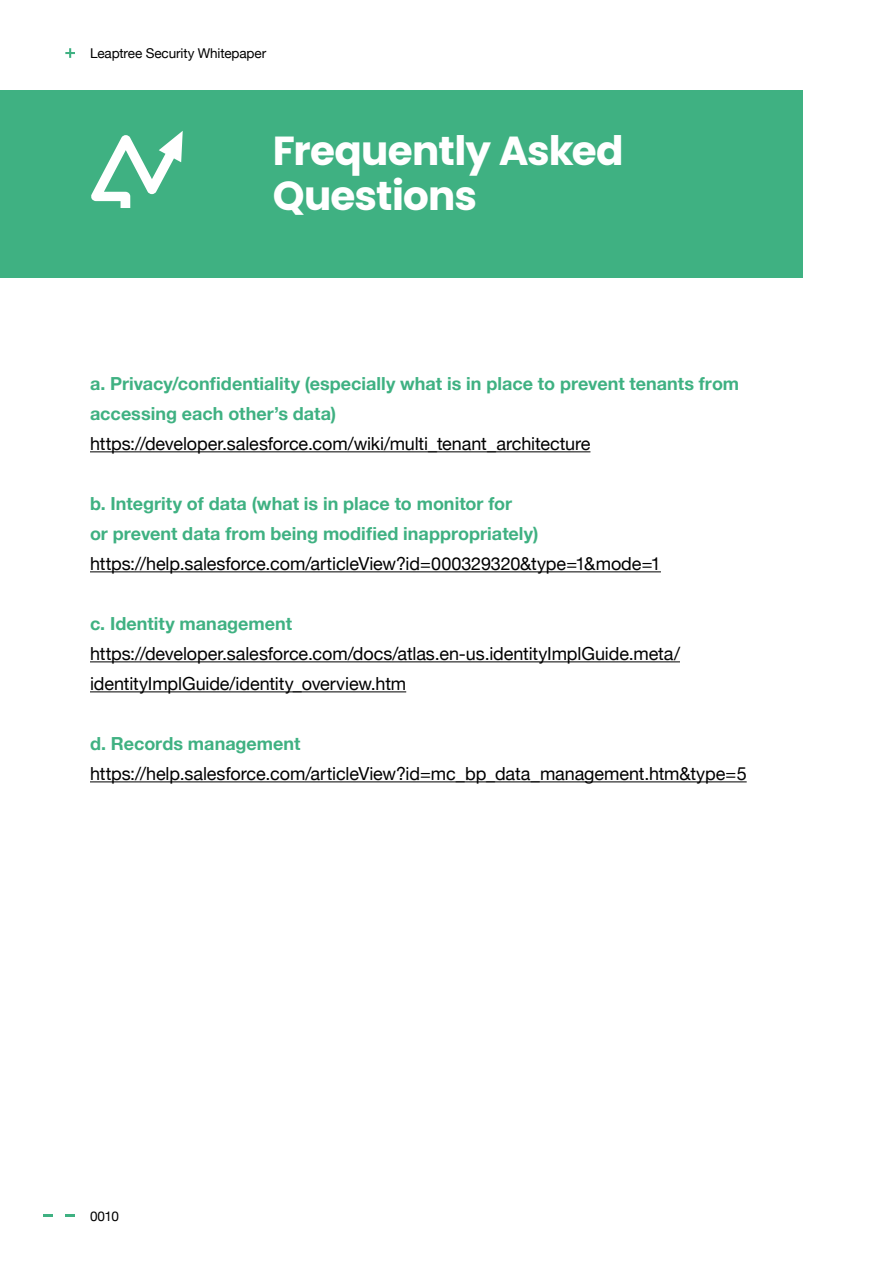
<style>
.page{position:relative;width:893px;height:1263px;background:#fff}
.page>*{position:absolute;margin:0;border:0;box-sizing:border-box;transform-origin:0 0}
.t1{font:700 40.5px/45px "Poppins";letter-spacing:-.02em;color:#fff}
.t2{font:18px/30px "Helvetica Neue";letter-spacing:-.005em;color:#000}
.t3{font:700 18px/30px "Helvetica Neue";color:#3fb182}
.t4{font:13.5px "Helvetica Neue";letter-spacing:-.005em;color:#000}
</style>
<div class="page">
<svg style="left:65px;top:48px;width:10px;height:10px"></svg>
<svg style="left:43px;top:1214px;width:9px;height:3px"></svg>
<svg style="left:65px;top:1214px;width:10px;height:3px"></svg>
<hr style="left:90px;top:451px;width:500px;height:1px;background:#000">
<hr style="left:90px;top:571px;width:571px;height:1px;background:#000">
<hr style="left:90px;top:661px;width:590px;height:1px;background:#000">
<hr style="left:90px;top:691px;width:316px;height:1px;background:#000">
<hr style="left:90px;top:781px;width:657px;height:1px;background:#000">
<div style="left:0;top:90px;width:803px;height:188px;background:#3fb182"></div>
<svg style="left:91px;top:131px;width:92px;height:77px"></svg>
<p class="t4" style="left:90px;top:43px;width:178px">Leaptree Security Whitepaper</p>
<h1 class="t1" style="left:273px;top:129px;width:352px">Frequently Asked<br>Questions</h1>
<p class="t3" style="left:90px;top:369px;width:651px">a. Privacy/confidentiality (especially what is in place to prevent tenants from accessing each other’s data)</p>
<p class="t2" style="left:90px;top:430px;width:502px">https://developer.salesforce.com/wiki/multi_tenant_architecture</p>
<p class="t3" style="left:90px;top:489px;width:450px">b. Integrity of data (what is in place to monitor for<br>or prevent data from being modified inappropriately)</p>
<p class="t2" style="left:90px;top:550px;width:572px">https://help.salesforce.com/articleView?id=000329320&amp;type=1&amp;mode=1</p>
<p class="t3" style="left:90px;top:609px;width:204px">c. Identity management</p>
<p class="t2" style="left:90px;top:640px;width:591px">https://developer.salesforce.com/docs/atlas.en-us.identityImplGuide.meta/ identityImplGuide/identity_overview.htm</p>
<p class="t3" style="left:90px;top:729px;width:212px">d. Records management</p>
<p class="t2" style="left:90px;top:760px;width:658px">https://help.salesforce.com/articleView?id=mc_bp_data_management.htm&amp;type=5</p>
<p class="t4" style="left:90px;top:1206px;width:30px">0010</p>
</div>
